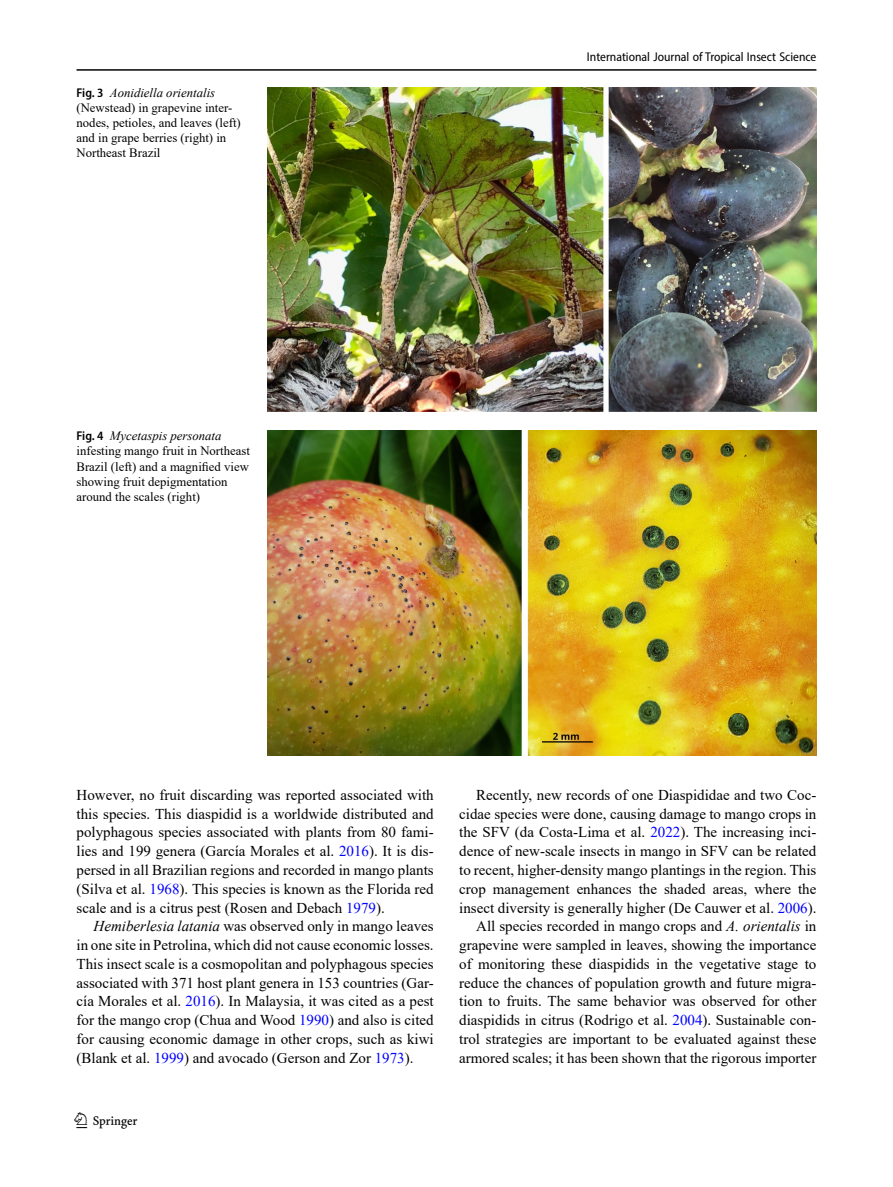
<style>
.page{position:relative;width:893px;height:1187px;background:#fff}
.page>*{position:absolute;margin:0;border:0;box-sizing:border-box;transform-origin:0 0}
.t1{font:22.5px "Springnew";color:#000}
.Body_Text_Indent{font:15px/18.8px "Times New Roman";color:#000;text-align:justify}
.Figure_Caption_Side{font:12.75px/15px "Times New Roman";color:#000}
.t2{font:semi-condensed 12.75px "Myriad Pro";color:#000}
.s1{font-family:"Myriad Pro";font-weight:600;font-stretch:semi-condensed}
.s2{font-style:italic}
.s3{color:#00f}
</style>
<div class="page">
<hr style="left:77px;top:69px;width:739px;height:2px;background:#000">
<img style="left:268px;top:431px;width:548px;height:324px">
<img style="left:268px;top:87px;width:548px;height:324px">
<p class="Figure_Caption_Side" style="left:77px;top:84px;width:166px"><span class="s1">Fig. 3</span> <span class="s2">Aonidiella orientalis </span>(Newstead) in grapevine inter&shy;nodes, petioles, and leaves (left) and in grape berries (right) in<br>Northeast Brazil</p>
<p class="Figure_Caption_Side" style="left:77px;top:428px;width:175px"><span class="s1">Fig. 4</span> <span class="s2">Mycetaspis personata </span>infesting mango fruit in Northeast<br>Brazil (left) and a magnified view showing fruit depigmentation around the scales (right)</p>
<p class="t2" style="left:587px;top:49px;width:231px">International Journal of Tropical Insect Science</p>
<p class="Body_Text_Indent" style="left:77px;top:785px;width:359px">However, no fruit discarding was reported associated with this species. This diaspidid is a worldwide distributed and polyphagous species associated with plants from 80 fami&shy;lies and 199 genera (García Morales et al. <span class="s3">2016</span>). It is dis&shy;persed in all Brazilian regions and recorded in mango plants (Silva et al. <span class="s3">1968</span>). This species is known as the Florida red scale and is a citrus pest (Rosen and Debach <span class="s3">1979</span>).</p>
<p class="Body_Text_Indent" style="left:77px;top:916px;width:359px;text-indent:17px"><span class="s2">Hemiberlesia latania</span> was observed only in mango leaves in one site in Petrolina, which did not cause economic losses.<br>This insect scale is a cosmopolitan and polyphagous species associated with 371 host plant genera in 153 countries (Gar&shy;cía Morales et al. <span class="s3">2016</span>). In Malaysia, it was cited as a pest for the mango crop (Chua and Wood <span class="s3">1990</span>) and also is cited for causing economic damage in other crops, such as kiwi (Blank et al. <span class="s3">1999</span>) and avocado (Gerson and Zor <span class="s3">1973</span>).</p>
<h1 class="t1" style="left:77px;top:1107px;width:63px">1 3</h1>
<p class="Body_Text_Indent" style="left:459px;top:785px;width:359px;text-indent:17px">Recently, new records of one Diaspididae and two Coc&shy;cidae species were done, causing damage to mango crops in the SFV (da Costa-Lima et al. <span class="s3">2022</span>). The increasing inci&shy;dence of new-scale insects in mango in SFV can be related to recent, higher-density mango plantings in the region. This crop management enhances the shaded areas, where the insect diversity is generally higher (De Cauwer et al. <span class="s3">2006</span>).</p>
<p class="Body_Text_Indent" style="left:459px;top:916px;width:359px;text-indent:17px">All species recorded in mango crops and <span class="s2">A. orientalis</span> in grapevine were sampled in leaves, showing the importance of monitoring these diaspidids in the vegetative stage to reduce the chances of population growth and future migra&shy;tion to fruits. The same behavior was observed for other diaspidids in citrus (Rodrigo et al. <span class="s3">2004</span>). Sustainable con&shy;trol strategies are important to be evaluated against these armored scales; it has been shown that the rigorous importer</p>
</div>
